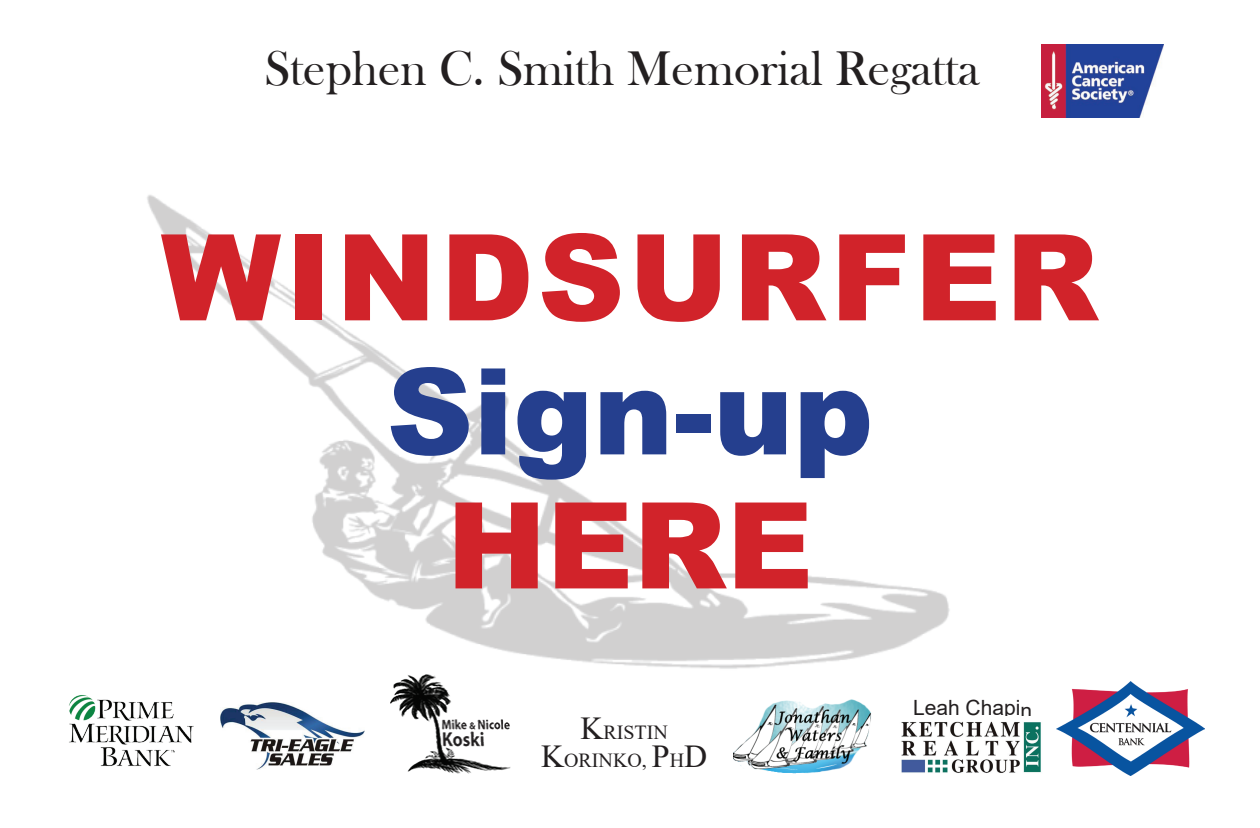
<style>
.page{position:relative;width:1260px;height:828px;background:#fff}
.page>*{position:absolute;margin:0;border:0;box-sizing:border-box;transform-origin:0 0}
.t1{font:900 120px "Arial";letter-spacing:.035em;color:#d1232a}
.t2{font:900 120px "Arial";color:#253f8e}
.t3{font:50px "Bask Old Face";color:#231f20}
.t4{font:21px "Arial";color:#231f20}
.t5{font:20px/28px "Times New Roman";color:#231f20;text-align:center}
.s1{font-size:32px}
</style>
<div class="page">
<img style="left:220px;top:702px;width:144px;height:68px">
<img style="left:1056px;top:682px;width:149px;height:94px">
<img style="left:733px;top:699px;width:138px;height:75px">
<img style="left:1042px;top:45px;width:121px;height:72px">
<img style="left:69px;top:695px;width:125px;height:72px">
<img style="left:391px;top:688px;width:120px;height:86px">
<img style="left:901px;top:721px;width:140px;height:52px">
<img style="left:147px;top:195px;width:803px;height:493px">
<p class="t3" style="left:264px;top:41px;width:717px">Stephen C. Smith Memorial Regatta</p>
<h1 class="t1" style="left:161px;top:190px;width:939px">WINDSURFER</h1>
<h1 class="t2" style="left:387px;top:324px;width:488px">Sign-up</h1>
<h1 class="t1" style="left:447px;top:458px;width:368px">HERE</h1>
<p class="t5" style="left:541px;top:718px;width:168px"><span class="s1">K</span>RISTIN<br><span class="s1">K</span>ORINKO, <span class="s1">P</span>H<span class="s1">D</span></p>
<p class="t4" style="left:913px;top:693px;width:121px">Leah Chapin</p>
</div>
